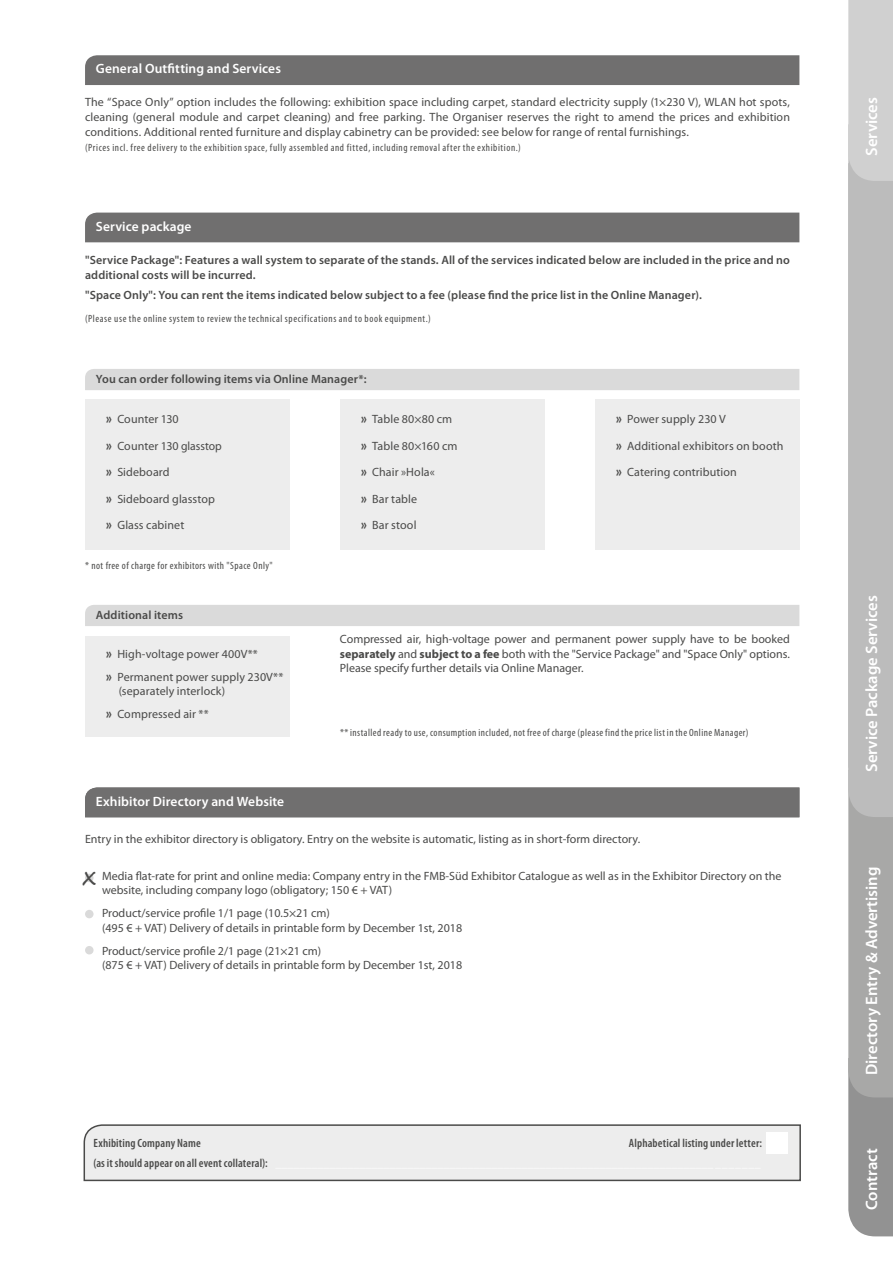
<style>
.page{position:relative;width:893px;height:1263px;background:#fff}
.page>*{position:absolute;margin:0;border:0;box-sizing:border-box;transform-origin:0 0}
.t1{font:700 18px "Segoe Script";color:#4a4a49}
.t2{font:600 16.5px "Myriad Pro";color:#fff}
.t3{font:600 13.5px "Myriad Pro";letter-spacing:.005em;color:#fff}
.t4{font:12px/14.4px "Myriad Pro";color:#4a4a49}
.t5{font:600 12px/15px "Myriad Pro";letter-spacing:.01em;color:#4a4a49}
.t6{font:600 condensed 12px/19.5px "Myriad Pro";letter-spacing:.015em;color:#4a4a49}
.t7{font:condensed 10.5px "Myriad Pro";letter-spacing:.055em;color:#4a4a49}
.s1{font-family:"Eurostile LT Std";font-weight:600}
.s2{font-weight:700}
</style>
<div class="page">
<svg style="left:848px;top:0;width:45px;height:1236px;background:#b6b6b5"></svg>
<div style="left:85px;top:55px;width:714px;height:30px;background:#706f6f"></div>
<svg style="left:83px;top:1124px;width:718px;height:58px;background:#e4e4e4"></svg>
<div style="left:767px;top:1132px;width:21px;height:22px;background:#fff"></div>
<div style="left:85px;top:874px;width:9px;height:8px;background:#dadada;border-radius:50%"></div>
<div style="left:85px;top:910px;width:9px;height:8px;background:#dadada;border-radius:50%"></div>
<div style="left:85px;top:946px;width:9px;height:8px;background:#dadada;border-radius:50%"></div>
<div style="left:85px;top:787px;width:714px;height:30px;background:#706f6f"></div>
<div style="left:85px;top:635px;width:204px;height:101px;background:#ededed"></div>
<div style="left:85px;top:213px;width:714px;height:29px;background:#706f6f"></div>
<div style="left:85px;top:369px;width:714px;height:21px;background:#dadada"></div>
<div style="left:85px;top:605px;width:714px;height:21px;background:#dadada"></div>
<div style="left:595px;top:399px;width:204px;height:151px;background:#ededed"></div>
<div style="left:340px;top:399px;width:204px;height:151px;background:#ededed"></div>
<div style="left:85px;top:399px;width:204px;height:151px;background:#ededed"></div>
<p class="t3" style="left:96px;top:61px;width:187px">General Outfitting and Services</p>
<p class="t4" style="left:85px;top:95px;width:706px;line-height:15px;text-align:justify">The “Space Only” option includes the following: exhibition space including carpet, standard electricity supply (1×230 V), WLAN hot spots, cleaning (general module and carpet cleaning) and free parking. The Organiser reserves the right to amend the prices and exhibition conditions. Additional rented furniture and display cabinetry can be provided: see below for range of rental furnishings.</p>
<p class="t7" style="left:85px;top:142px;width:437px">(Prices incl. free delivery to the exhibition space, fully assembled and fitted, including removal after the exhibition.)</p>
<p class="t3" style="left:96px;top:219px;width:97px">Service package</p>
<p class="t5" style="left:85px;top:253px;width:706px">"Service Package": Features a wall system to separate of the stands. All of the services indicated below are included in the price and no additional costs will be incurred.</p>
<p class="t5" style="left:85px;top:287px;width:618px">"Space Only": You can rent the items indicated below subject to a fee (please find the price list in the Online Manager).</p>
<p class="t7" style="left:85px;top:313px;width:347px">(Please use the online system to review the technical specifications and to book equipment.)</p>
<p class="t5" style="left:96px;top:372px;width:272px">You can order following items via Online Manager*:</p>
<p class="t4" style="left:106px;top:412px;width:74px"><span class="s1">»</span> Counter 130</p>
<p class="t4" style="left:106px;top:439px;width:117px"><span class="s1">»</span> Counter 130 glasstop</p>
<p class="t4" style="left:106px;top:465px;width:65px"><span class="s1">»</span> Sideboard</p>
<p class="t4" style="left:106px;top:492px;width:111px"><span class="s1">»</span> Sideboard glasstop</p>
<p class="t4" style="left:106px;top:518px;width:80px"><span class="s1">»</span> Glass cabinet</p>
<p class="t7" style="left:85px;top:560px;width:189px">* not free of charge for exhibitors with "Space Only"</p>
<p class="t4" style="left:361px;top:412px;width:93px"><span class="s1">»</span> Table 80×80 cm</p>
<p class="t4" style="left:361px;top:439px;width:98px"><span class="s1">»</span> Table 80×160 cm</p>
<p class="t4" style="left:361px;top:465px;width:75px"><span class="s1">»</span> Chair »Hola«</p>
<p class="t4" style="left:361px;top:492px;width:58px"><span class="s1">»</span> Bar table</p>
<p class="t4" style="left:361px;top:518px;width:57px"><span class="s1">»</span> Bar stool</p>
<p class="t4" style="left:616px;top:412px;width:112px"><span class="s1">»</span> Power supply 230 V</p>
<p class="t4" style="left:616px;top:439px;width:169px"><span class="s1">»</span> Additional exhibitors on booth</p>
<p class="t4" style="left:616px;top:465px;width:123px"><span class="s1">»</span> Catering contribution</p>
<p class="t5" style="left:96px;top:608px;width:89px">Additional items</p>
<p class="t4" style="left:106px;top:642px;width:179px;line-height:23px"><span class="s1">»</span> High-voltage power 400V**<br><span class="s1">»</span> Permanent power supply 230V**</p>
<p class="t4" style="left:106px;top:680px;width:121px;line-height:23px;text-indent:13px">(separately interlock) <span class="s1">»</span> Compressed air **</p>
<p class="t3" style="left:96px;top:794px;width:190px">Exhibitor Directory and Website</p>
<p class="t4" style="left:340px;top:632px;width:452px;text-align:justify">Compressed air, high-voltage power and permanent power supply have to be booked <span class="s2">separately</span> and <span class="s2">subject to a fee</span> both with the "Service Package" and "Space Only" options.<br>Please specify further details via Online Manager.</p>
<p class="t7" style="left:340px;top:727px;width:410px">** installed ready to use, consumption included, not free of charge (please find the price list in the Online Manager)</p>
<p class="t4" style="left:85px;top:832px;width:557px">Entry in the exhibitor directory is obligatory. Entry on the website is automatic, listing as in short-form directory.</p>
<p class="t4" style="left:102px;top:869px;width:681px">Media flat-rate for print and online media: Company entry in the FMB-Süd Exhibitor Catalogue as well as in the Exhibitor Directory on the website, including company logo (obligatory; 150 € + VAT)</p>
<p class="t4" style="left:102px;top:906px;width:362px">Product/service profile 1/1 page (10.5×21 cm)<br>(495 € + VAT) Delivery of details in printable form by December 1st, 2018</p>
<p class="t4" style="left:102px;top:944px;width:362px">Product/service profile 2/1 page (21×21 cm)<br>(875 € + VAT) Delivery of details in printable form by December 1st, 2018</p>
<h1 class="t1" style="left:83px;top:864px;width:15px">X</h1>
<p class="t6" style="left:94px;top:1134px;width:176px">Exhibiting Company Name<br>(as it should appear on all event collateral):</p>
<p class="t6" style="left:629px;top:1134px;width:135px">Alphabetical listing under letter:</p>
<h2 class="t2" style="left:863px;top:156px;width:60px;rotate:-90deg">Services</h2>
<h2 class="t2" style="left:863px;top:772px;width:178px;rotate:-90deg">Service Package Services</h2>
<h2 class="t2" style="left:863px;top:1075px;width:210px;rotate:-90deg">Directory Entry &amp; Advertising</h2>
<h2 class="t2" style="left:863px;top:1210px;width:63px;rotate:-90deg">Contract</h2>
</div>
